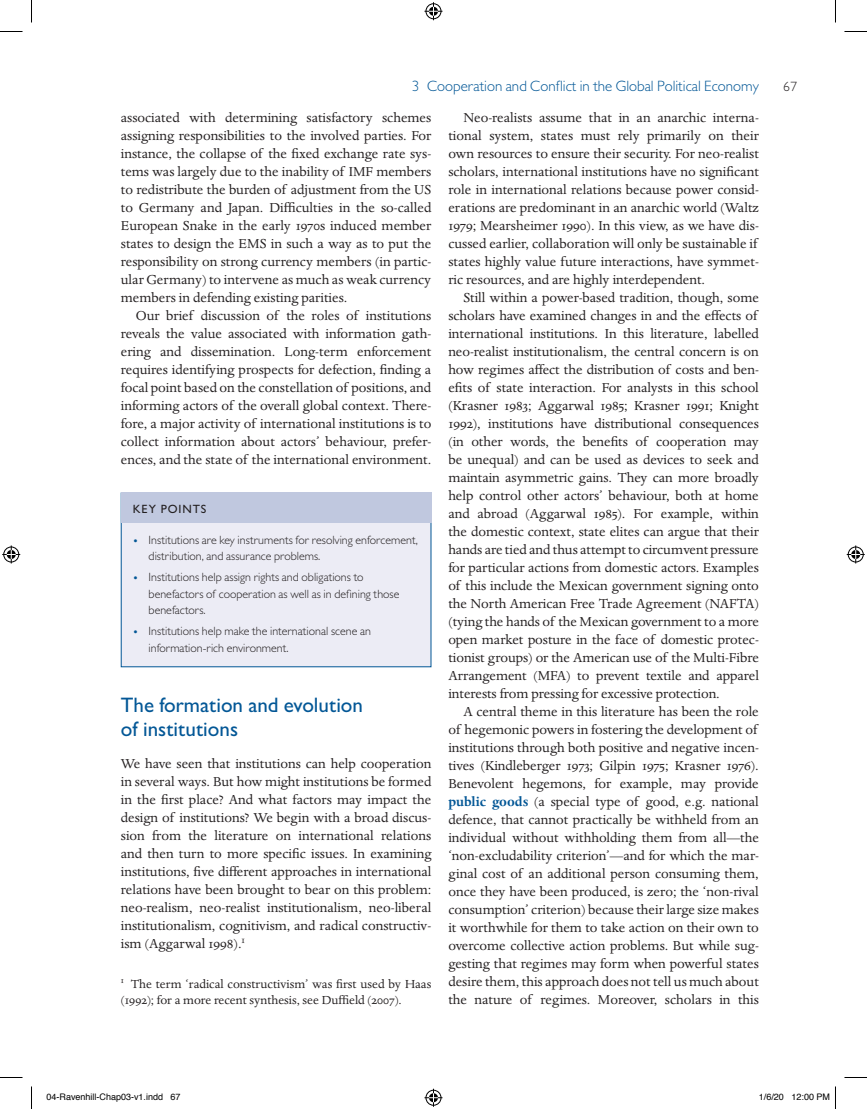
<style>
.page{position:relative;width:867px;height:1109px;background:#fff}
.page>*{position:absolute;margin:0;border:0;box-sizing:border-box;transform-origin:0 0}
.t1{font:500 21px/24px "Gill Sans MT Std";color:#035796}
.t2{font:15px/18px "Dante MT Std";color:#231f20;text-align:justify}
.t3{font:300 15px "Gill Sans MT Std";color:#035796}
.t4{font:13.5px/16.5px "Dante MT Std";color:#231f20}
.t5{font:300 13.5px "Gill Sans MT Std";color:#231f20}
.t6{font:300 12px/16.5px "Gill Sans MT Std";color:#231f20}
.t7{font:500 12px "Gill Sans MT Std";letter-spacing:.075em;color:#231f20}
.t8{font:9px "Helvetica";color:#000}
.s1{font-weight:700;color:#035796}
.s2{font-family:"Dante MT Std";font-weight:400;color:#035796}
</style>
<div class="page">
<div style="left:121px;top:493px;width:310px;height:174px;background:#ececf5"></div>
<div style="left:121px;top:493px;width:310px;height:30px;background:#c0c8df"></div>
<svg style="left:0;top:31px;width:22px;height:1px"></svg>
<svg style="left:844px;top:31px;width:23px;height:1px"></svg>
<svg style="left:0;top:1077px;width:22px;height:1px"></svg>
<svg style="left:844px;top:1077px;width:23px;height:1px"></svg>
<svg style="left:31px;top:0;width:1px;height:22px"></svg>
<svg style="left:31px;top:1086px;width:1px;height:23px"></svg>
<svg style="left:835px;top:0;width:1px;height:22px"></svg>
<svg style="left:424px;top:2px;width:18px;height:18px"></svg>
<svg style="left:424px;top:1089px;width:18px;height:18px"></svg>
<svg style="left:2px;top:545px;width:18px;height:18px"></svg>
<svg style="left:846px;top:545px;width:18px;height:18px"></svg>
<svg style="left:835px;top:1086px;width:1px;height:23px"></svg>
<p class="t3" style="left:412px;top:77px;width:348px">3 Cooperation and Conflict in the Global Political Economy</p>
<p class="t5" style="left:783px;top:78px;width:16px">67</p>
<p class="t2" style="left:448px;top:109px;width:312px;text-indent:15px">Neo-realists assume that in an anarchic interna&shy;tional system, states must rely primarily on their own resources to ensure their security. For neo-realist scholars, international institutions have no significant role in international relations because power consid&shy;erations are predominant in an anarchic world (Waltz 1979; Mearsheimer 1990). In this view, as we have dis&shy;cussed earlier, collaboration will only be sustainable if states highly value future interactions, have symmet&shy;ric resources, and are highly interdependent.</p>
<p class="t2" style="left:448px;top:289px;width:312px;text-indent:15px">Still within a power-based tradition, though, some scholars have examined changes in and the effects of international institutions. In this literature, labelled neo-realist institutionalism, the central concern is on how regimes affect the distribution of costs and ben&shy;efits of state interaction. For analysts in this school (Krasner 1983; Aggarwal 1985; Krasner 1991; Knight 1992), institutions have distributional consequences (in other words, the benefits of cooperation may be unequal) and can be used as devices to seek and maintain asymmetric gains. They can more broadly help control other actors’ behaviour, both at home and abroad (Aggarwal 1985). For example, within the domestic context, state elites can argue that their hands are tied and thus attempt to circumvent pressure for particular actions from domestic actors. Examples of this include the Mexican government signing onto the North American Free Trade Agreement (NAFTA) (tying the hands of the Mexican government to a more open market posture in the face of domestic protec&shy;tionist groups) or the American use of the Multi-Fibre Arrangement (MFA) to prevent textile and apparel interests from pressing for excessive protection.</p>
<p class="t2" style="left:448px;top:703px;width:312px;text-indent:15px">A central theme in this literature has been the role of hegemonic powers in fostering the development of institutions through both positive and negative incen&shy;tives (Kindleberger 1973; Gilpin 1975; Krasner 1976).<br>Benevolent hegemons, for example, may provide <span class="s1">public goods</span> (a special type of good, e.g. national defence, that cannot practically be withheld from an individual without withholding them from all—the ‘non-excludability criterion’—and for which the mar&shy;ginal cost of an additional person consuming them, once they have been produced, is zero; the ‘non-rival consumption’ criterion) because their large size makes it worthwhile for them to take action on their own to overcome collective action problems. But while sug&shy;gesting that regimes may form when powerful states desire them, this approach does not tell us much about the nature of regimes. Moreover, scholars in this</p>
<p class="t2" style="left:121px;top:109px;width:312px">associated with determining satisfactory schemes assigning responsibilities to the involved parties. For instance, the collapse of the fixed exchange rate sys&shy;tems was largely due to the inability of IMF members to redistribute the burden of adjustment from the US to Germany and Japan. Difficulties in the so-called European Snake in the early 1970s induced member states to design the EMS in such a way as to put the responsibility on strong currency members (in partic&shy;ular Germany) to intervene as much as weak currency members in defending existing parities.</p>
<p class="t2" style="left:121px;top:307px;width:312px;text-indent:15px">Our brief discussion of the roles of institutions reveals the value associated with information gath&shy;ering and dissemination. Long-term enforcement requires identifying prospects for defection, finding a focal point based on the constellation of positions, and informing actors of the overall global context. There&shy;fore, a major activity of international institutions is to collect information about actors’ behaviour, prefer&shy;ences, and the state of the international environment.</p>
<p class="t7" style="left:133px;top:502px;width:75px">KEY POINTS</p>
<p class="t6" style="left:149px;top:531px;width:271px;text-indent:-15px"><span class="s2">•</span> Institutions are key instruments for resolving enforcement, distribution, and assurance problems.</p>
<p class="t6" style="left:149px;top:569px;width:252px;text-indent:-15px"><span class="s2">•</span> Institutions help assign rights and obligations to benefactors of cooperation as well as in defining those benefactors.</p>
<p class="t6" style="left:149px;top:623px;width:224px;text-indent:-15px"><span class="s2">•</span> Institutions help make the international scene an information-rich environment.</p>
<h1 class="t1" style="left:121px;top:693px;width:244px">The formation and evolution of institutions</h1>
<p class="t2" style="left:121px;top:755px;width:312px">We have seen that institutions can help cooperation in several ways. But how might institutions be formed in the first place? And what factors may impact the design of institutions? We begin with a broad discus&shy;sion from the literature on international relations and then turn to more specific issues. In examining institutions, five different approaches in international relations have been brought to bear on this problem: neo-realism, neo-realist institutionalism, neo-liberal institutionalism, cognitivism, and radical constructiv&shy;ism (Aggarwal 1998).<sup>1</sup></p>
<p class="t4" style="left:121px;top:976px;width:312px"><sup>1</sup> The term ‘radical constructivism’ was first used by Haas (1992); for a more recent synthesis, see Duffield (2007).</p>
<p class="t8" style="left:46px;top:1090px;width:136px">04-Ravenhill-Chap03-v1.indd 67</p>
<p class="t8" style="left:759px;top:1090px;width:73px">1/6/20 12:00 PM</p>
</div>
